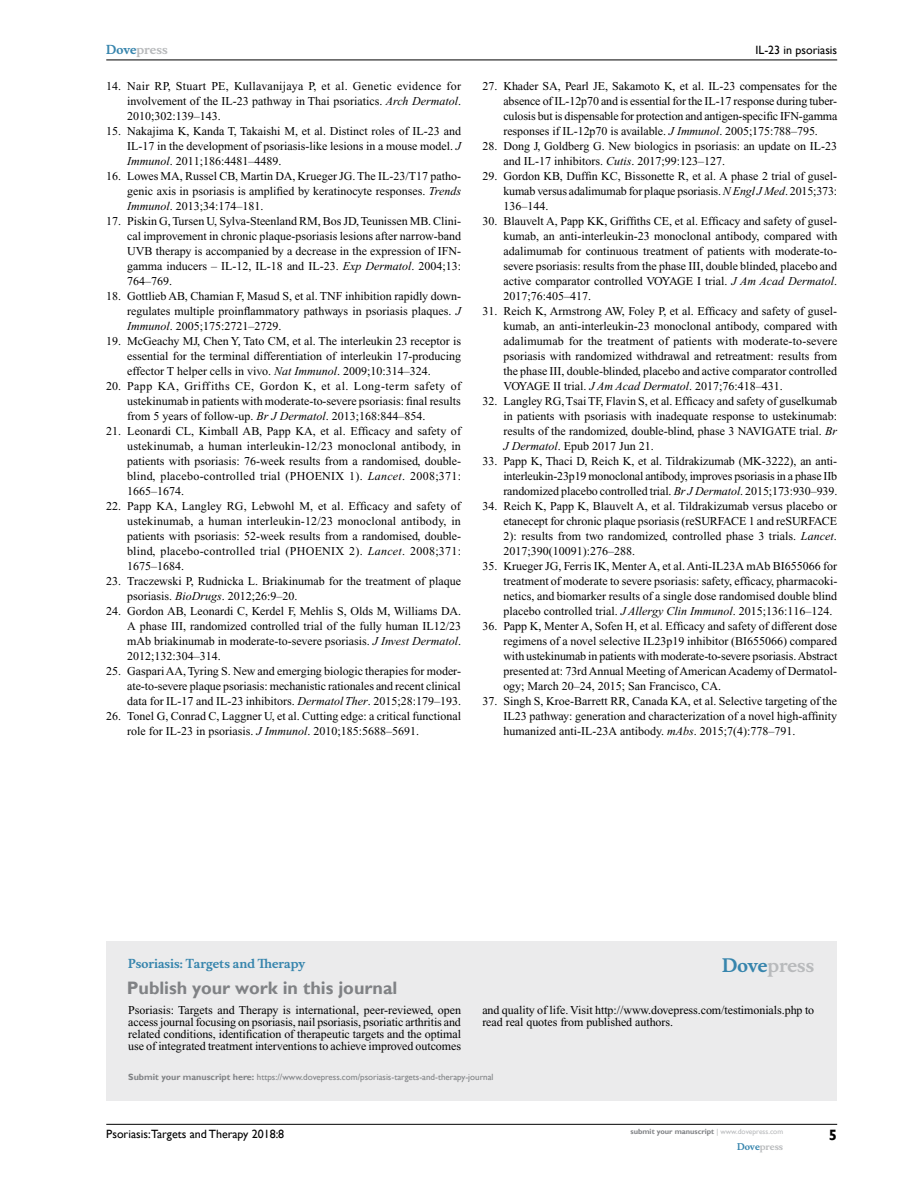
<style>
.page{position:relative;width:918px;height:1188px;background:#fff}
.page>*{position:absolute;margin:0;border:0;box-sizing:border-box;transform-origin:0 0}
.t1{font:700 18px "Gill Sans";color:#808285}
.t2{font:700 18px "Musee";color:#b8babc}
.t3{font:700 15px "Gill Sans";color:#000}
.t4{font:12px/15px "Times New Roman";color:#000;text-align:justify}
.t5{font:12px "Gill Sans";color:#000}
.t6{font:700 12px "Musee";color:#3785ad}
.t7{font:700 12px "Musee";color:#b8babc}
.t8{font:9px "Gill Sans";color:#808285}
.t9{font:700 9px "Musee";color:#b8babc}
.t10{font:700 7.5px "Gill Sans";color:#808285}
.s1{color:#3785ad}
.s2{font-style:italic}
.s3{font-weight:700}
.s4{font-weight:400;color:#b8babc}
</style>
<div class="page">
<div style="left:106px;top:941px;width:731px;height:159px;background:#ebebec"></div>
<hr style="left:106px;top:1124px;width:731px;height:1px;background:#000">
<hr style="left:106px;top:60px;width:731px;height:1px;background:#000">
<p class="t7" style="left:106px;top:43px;width:63px"><span class="s1">Dove</span>press</p>
<p class="t4" style="left:127px;top:79px;width:335px;text-indent:-21px">14. Nair RP, Stuart PE, Kullavanijaya P, et al. Genetic evidence for involvement of the IL-23 pathway in Thai psoriatics. <span class="s2">Arch Dermatol</span>.<br>2010;302:139–143.</p>
<p class="t4" style="left:127px;top:124px;width:335px;text-indent:-21px">15. Nakajima K, Kanda T, Takaishi M, et al. Distinct roles of IL-23 and IL-17 in the development of psoriasis-like lesions in a mouse model. <span class="s2">J Immunol</span>. 2011;186:4481–4489.</p>
<p class="t4" style="left:127px;top:169px;width:335px;text-indent:-21px">16. Lowes MA, Russel CB, Martin DA, Krueger JG. The IL-23/T17 patho&shy;genic axis in psoriasis is amplified by keratinocyte responses. <span class="s2">Trends Immunol</span>. 2013;34:174–181.</p>
<p class="t4" style="left:127px;top:214px;width:335px;text-indent:-21px">17. Piskin G, Tursen U, Sylva-Steenland RM, Bos JD, Teunissen MB. Clini&shy;cal improvement in chronic plaque-psoriasis lesions after narrow-band UVB therapy is accompanied by a decrease in the expression of IFN&shy;gamma inducers – IL-12, IL-18 and IL-23. <span class="s2">Exp Dermatol</span>. 2004;13:<br>764–769.</p>
<p class="t4" style="left:127px;top:289px;width:335px;text-indent:-21px">18. Gottlieb AB, Chamian F, Masud S, et al. TNF inhibition rapidly down&shy;regulates multiple proinflammatory pathways in psoriasis plaques. <span class="s2">J Immunol</span>. 2005;175:2721–2729.</p>
<p class="t4" style="left:127px;top:334px;width:335px;text-indent:-21px">19. McGeachy MJ, Chen Y, Tato CM, et al. The interleukin 23 receptor is essential for the terminal differentiation of interleukin 17-producing effector T helper cells in vivo. <span class="s2">Nat Immunol</span>. 2009;10:314–324.</p>
<p class="t4" style="left:127px;top:379px;width:335px;text-indent:-21px">20. Papp KA, Griffiths CE, Gordon K, et al. Long-term safety of ustekinumab in patients with moderate-to-severe psoriasis: final results from 5 years of follow-up. <span class="s2">Br J Dermatol</span>. 2013;168:844–854.</p>
<p class="t4" style="left:127px;top:424px;width:335px;text-indent:-21px">21. Leonardi CL, Kimball AB, Papp KA, et al. Efficacy and safety of ustekinumab, a human interleukin-12/23 monoclonal antibody, in patients with psoriasis: 76-week results from a randomised, double&shy;blind, placebo-controlled trial (PHOENIX 1). <span class="s2">Lancet</span>. 2008;371:<br>1665–1674.</p>
<p class="t4" style="left:127px;top:499px;width:335px;text-indent:-21px">22. Papp KA, Langley RG, Lebwohl M, et al. Efficacy and safety of ustekinumab, a human interleukin-12/23 monoclonal antibody, in patients with psoriasis: 52-week results from a randomised, double&shy;blind, placebo-controlled trial (PHOENIX 2). <span class="s2">Lancet</span>. 2008;371:<br>1675–1684.</p>
<p class="t4" style="left:127px;top:574px;width:335px;text-indent:-21px">23. Traczewski P, Rudnicka L. Briakinumab for the treatment of plaque psoriasis. <span class="s2">BioDrugs</span>. 2012;26:9–20.</p>
<p class="t4" style="left:127px;top:604px;width:335px;text-indent:-21px">24. Gordon AB, Leonardi C, Kerdel F, Mehlis S, Olds M, Williams DA.<br>A phase III, randomized controlled trial of the fully human IL12/23 mAb briakinumab in moderate-to-severe psoriasis. <span class="s2">J Invest Dermatol</span>.<br>2012;132:304–314.</p>
<p class="t4" style="left:127px;top:664px;width:335px;text-indent:-21px">25. Gaspari AA, Tyring S. New and emerging biologic therapies for moder&shy;ate-to-severe plaque psoriasis: mechanistic rationales and recent clinical data for IL-17 and IL-23 inhibitors. <span class="s2">Dermatol Ther</span>. 2015;28:179–193.</p>
<p class="t4" style="left:127px;top:709px;width:335px;text-indent:-21px">26. Tonel G, Conrad C, Laggner U, et al. Cutting edge: a critical functional role for IL-23 in psoriasis. <span class="s2">J Immunol</span>. 2010;185:5688–5691.</p>
<p class="t5" style="left:756px;top:43px;width:83px">IL-23 in psoriasis</p>
<p class="t4" style="left:503px;top:79px;width:336px;text-indent:-21px">27. Khader SA, Pearl JE, Sakamoto K, et al. IL-23 compensates for the absence of IL-12p70 and is essential for the IL-17 response during tuber&shy;culosis but is dispensable for protection and antigen-specific IFN-gamma responses if IL-12p70 is available. <span class="s2">J Immunol</span>. 2005;175:788–795.</p>
<p class="t4" style="left:503px;top:139px;width:335px;text-indent:-21px">28. Dong J, Goldberg G. New biologics in psoriasis: an update on IL-23 and IL-17 inhibitors. <span class="s2">Cutis</span>. 2017;99:123–127.</p>
<p class="t4" style="left:503px;top:169px;width:335px;text-indent:-21px">29. Gordon KB, Duffin KC, Bissonette R, et al. A phase 2 trial of gusel&shy;kumab versus adalimumab for plaque psoriasis. <span class="s2">N Engl J Med</span>. 2015;373:<br>136–144.</p>
<p class="t4" style="left:503px;top:214px;width:336px;text-indent:-21px">30. Blauvelt A, Papp KK, Griffiths CE, et al. Efficacy and safety of gusel&shy;kumab, an anti-interleukin-23 monoclonal antibody, compared with adalimumab for continuous treatment of patients with moderate-to&shy;severe psoriasis: results from the phase III, double blinded, placebo and active comparator controlled VOYAGE I trial. <span class="s2">J Am Acad Dermatol</span>.<br>2017;76:405–417.</p>
<p class="t4" style="left:503px;top:304px;width:336px;text-indent:-21px">31. Reich K, Armstrong AW, Foley P, et al. Efficacy and safety of gusel&shy;kumab, an anti-interleukin-23 monoclonal antibody, compared with adalimumab for the treatment of patients with moderate-to-severe psoriasis with randomized withdrawal and retreatment: results from the phase III, double-blinded, placebo and active comparator controlled VOYAGE II trial. <span class="s2">J Am Acad Dermatol</span>. 2017;76:418–431.</p>
<p class="t4" style="left:503px;top:394px;width:335px;text-indent:-21px">32. Langley RG, Tsai TF, Flavin S, et al. Efficacy and safety of guselkumab in patients with psoriasis with inadequate response to ustekinumab: results of the randomized, double-blind, phase 3 NAVIGATE trial. <span class="s2">Br J Dermatol</span>. Epub 2017 Jun 21.</p>
<p class="t4" style="left:503px;top:454px;width:335px;text-indent:-21px">33. Papp K, Thaci D, Reich K, et al. Tildrakizumab (MK-3222), an anti&shy;interleukin-23p19 monoclonal antibody, improves psoriasis in a phase IIb randomized placebo controlled trial. <span class="s2">Br J Dermatol</span>. 2015;173:930–939.</p>
<p class="t4" style="left:503px;top:499px;width:335px;text-indent:-21px">34. Reich K, Papp K, Blauvelt A, et al. Tildrakizumab versus placebo or etanecept for chronic plaque psoriasis (reSURFACE 1 and reSURFACE 2): results from two randomized, controlled phase 3 trials. <span class="s2">Lancet</span>.<br>2017;390(10091):276–288.</p>
<p class="t4" style="left:503px;top:559px;width:336px;text-indent:-21px">35. Krueger JG, Ferris IK, Menter A, et al. Anti-IL23A mAb BI655066 for treatment of moderate to severe psoriasis: safety, efficacy, pharmacoki&shy;netics, and biomarker results of a single dose randomised double blind placebo controlled trial. <span class="s2">J Allergy Clin Immunol</span>. 2015;136:116–124.</p>
<p class="t4" style="left:503px;top:619px;width:336px;text-indent:-21px">36. Papp K, Menter A, Sofen H, et al. Efficacy and safety of different dose regimens of a novel selective IL23p19 inhibitor (BI655066) compared with ustekinumab in patients with moderate-to-severe psoriasis. Abstract presented at: 73rd Annual Meeting of American Academy of Dermatol&shy;ogy; March 20–24, 2015; San Francisco, CA.</p>
<p class="t4" style="left:503px;top:694px;width:335px;text-indent:-21px">37. Singh S, Kroe-Barrett RR, Canada KA, et al. Selective targeting of the IL23 pathway: generation and characterization of a novel high-affinity humanized anti-IL-23A antibody. <span class="s2">mAbs</span>. 2015;7(4):778–791.</p>
<p class="t6" style="left:128px;top:956px;width:178px">Psoriasis: Targets and Therapy</p>
<h1 class="t1" style="left:127px;top:977px;width:272px">Publish your work in this journal</h1>
<h1 class="t2" style="left:722px;top:955px;width:94px"><span class="s1">Dove</span>press</h1>
<p class="t4" style="left:128px;top:1004px;width:334px;line-height:12px">Psoriasis: Targets and Therapy is international, peer-reviewed, open access journal focusing on psoriasis, nail psoriasis, psoriatic arthritis and related conditions, identification of therapeutic targets and the optimal use of integrated treatment interventions to achieve improved outcomes</p>
<p class="t4" style="left:482px;top:1004px;width:333px;line-height:12px">and quality of life. Visit http://www.dovepress.com/testimonials.php to read real quotes from published authors.</p>
<p class="t8" style="left:128px;top:1072px;width:367px"><span class="s3">Submit your manuscript here:</span> https://www.dovepress.com/psoriasis-targets-and-therapy-journal</p>
<p class="t5" style="left:106px;top:1127px;width:180px">Psoriasis:Targets and Therapy 2018:8</p>
<p class="t10" style="left:631px;top:1127px;width:154px">submit your manuscript <span class="s4">| www.dovepress.com</span></p>
<p class="t9" style="left:737px;top:1141px;width:48px"><span class="s1">Dove</span>press</p>
<p class="t3" style="left:829px;top:1126px;width:10px">5</p>
</div>
